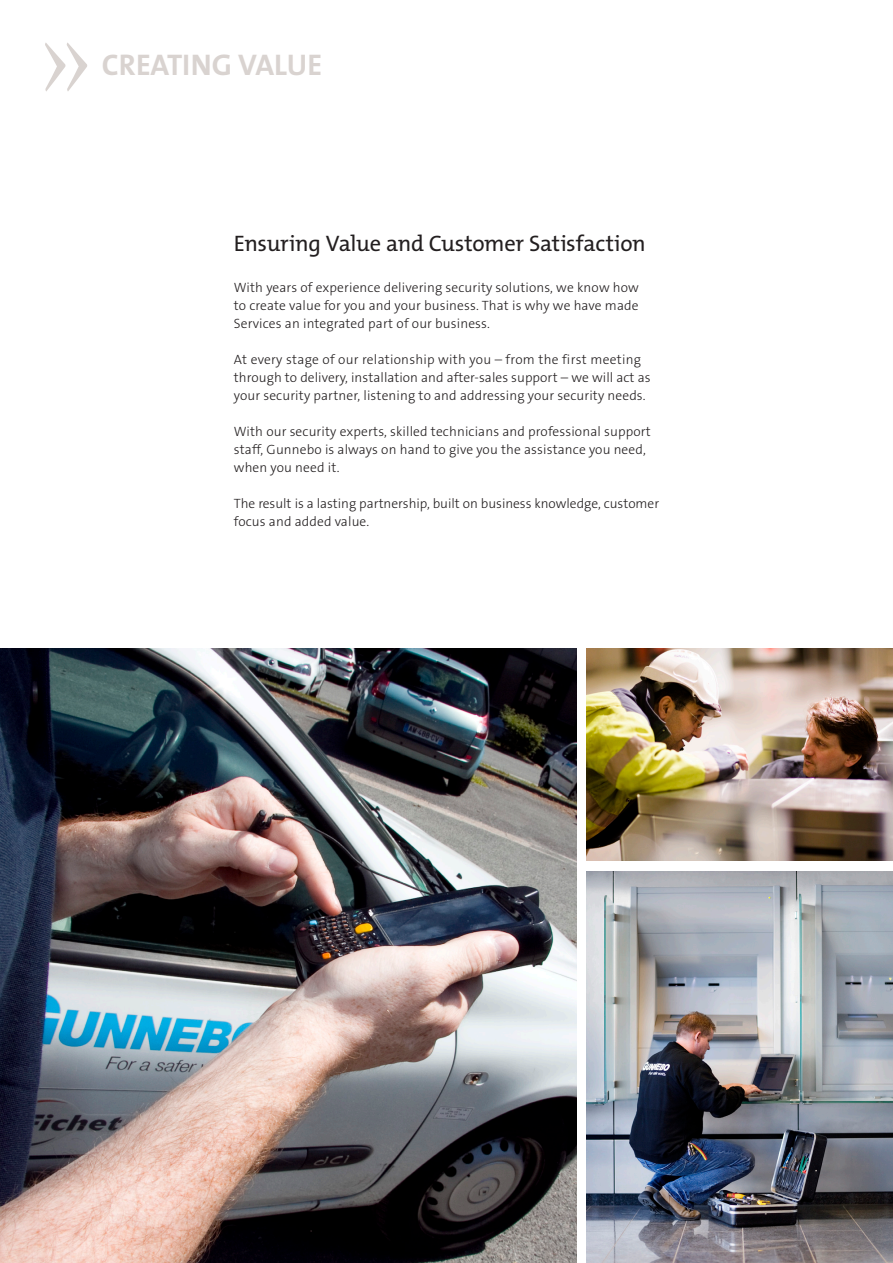
<style>
.page{position:relative;width:893px;height:1263px;background:#fff}
.page>*{position:absolute;margin:0;border:0;box-sizing:border-box;transform-origin:0 0}
.Heading_1_page_1{font:700 30px "The Mix B7";color:#d9d3d0}
.Heading_1_page_2{font:22.5px "The Mix B5 Plain";letter-spacing:-.015em;color:#231f20}
.Bread{font:300 13.5px/18px "The Sans B3";letter-spacing:.01em;color:#231f20}
</style>
<div class="page">
<svg style="left:45px;top:42px;width:42px;height:50px"></svg>
<img style="left:0;top:648px;width:576px;height:615px">
<img style="left:587px;top:648px;width:306px;height:213px">
<img style="left:587px;top:872px;width:306px;height:391px">
<p class="Heading_1_page_1" style="left:102px;top:49px;width:222px">CREATING VALUE</p>
<p class="Heading_1_page_2" style="left:234px;top:231px;width:413px">Ensuring Value and Customer Satisfaction</p>
<p class="Bread" style="left:234px;top:279px;width:407px;text-align:justify">With years of experience delivering security solutions, we know how to create value for you and your business. That is why we have made Services an integrated part of our business.</p>
<p class="Bread" style="left:234px;top:351px;width:418px">At every stage of our relationship with you – from the first meeting through to delivery, installation and after-sales support – we will act as your security partner, listening to and addressing your security needs.</p>
<p class="Bread" style="left:234px;top:423px;width:419px">With our security experts, skilled technicians and professional support staff, Gunnebo is always on hand to give you the assistance you need, when you need it.</p>
<p class="Bread" style="left:234px;top:495px;width:427px">The result is a lasting partnership, built on business knowledge, customer focus and added value.</p>
</div>
